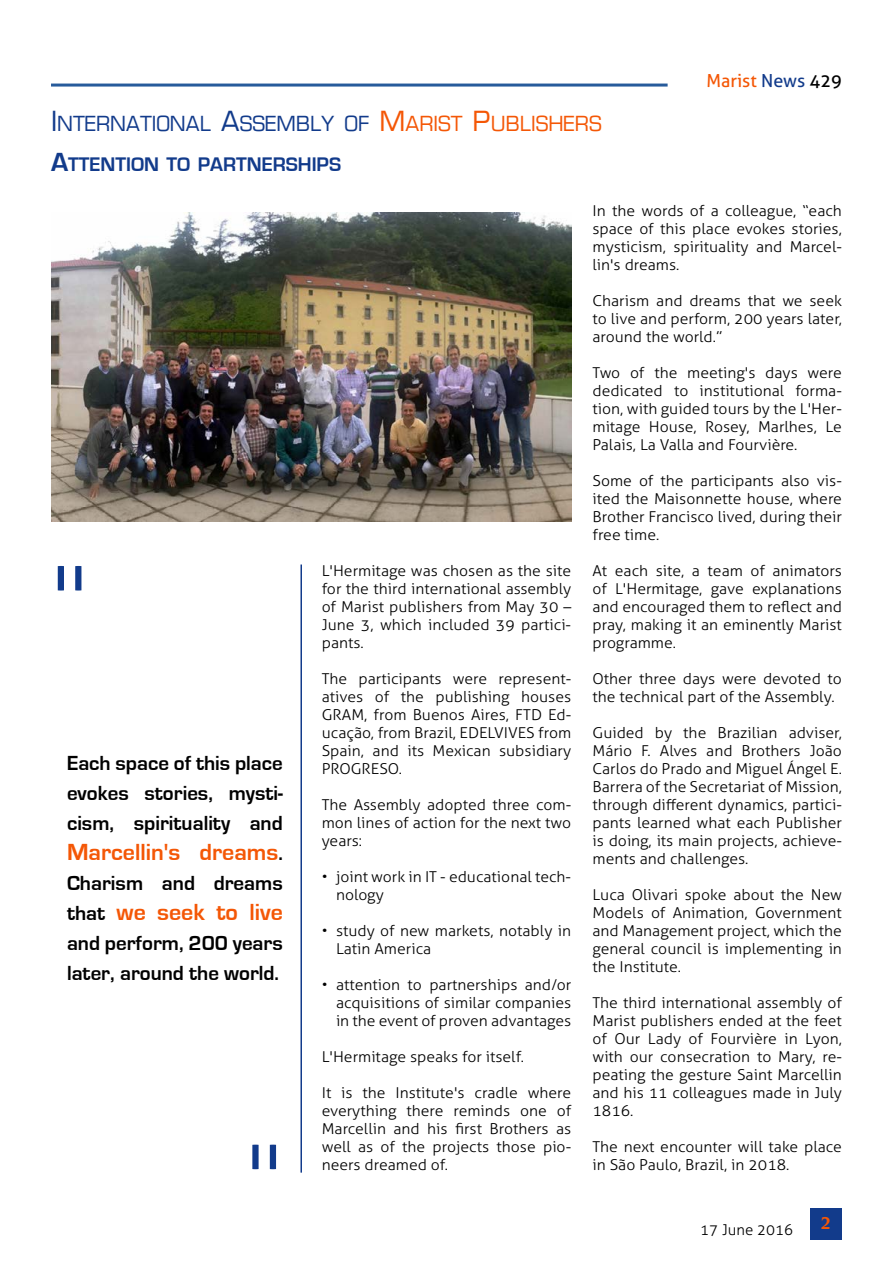
<style>
.page{position:relative;width:893px;height:1263px;background:#fff}
.page>*{position:absolute;margin:0;border:0;box-sizing:border-box;transform-origin:0 0}
.t1{font:300 90px "Aller";color:#123b8b}
.t2{font:700 24px "Eurostile";color:#f45706}
.t3{font:700 21px/30px "Eurostile";color:#000;text-align:justify}
.t4{font:700 20.25px/39.8px "Eurostile";color:#123b8b}
.t5{font:18px "Aller";color:#f45706}
.t6{font:700 18px "Novarese IT Cby BT";color:#f45706}
.t7{font:300 15px/18px "Aller";color:#000;text-align:justify;scale:1.05 1}
.t8{font:300 15px "Aller";color:#000}
.s1{font-weight:400;font-size:27px}
.s2{font-weight:400}
.s3{font-weight:400;font-size:27px;color:#f45706}
.s4{font-weight:400;color:#f45706}
.s5{font-size:27px}
.s6{color:#123b8b}
.s7{color:#000}
.s8{font-size:21px;color:#000}
</style>
<div class="page">
<hr style="left:51px;top:84px;width:617px;height:3px;background:#275b9b">
<div style="left:810px;top:1208px;width:32px;height:31px;background:#123b8b"></div>
<hr style="left:300px;top:564px;width:2px;height:608px;background:#123b8b">
<img style="left:51px;top:212px;width:520px;height:310px">
<h3 class="t4" style="left:51px;top:105px;width:552px"><span class="s1">I</span><span class="s2">NTERNATIONAL</span> <span class="s1">A</span><span class="s2">SSEMBLY OF</span> <span class="s3">M</span> <span class="s4">ARIST</span> <span class="s3">P</span><span class="s4">UBLISHERS<br></span><span class="s5">A</span>TTENTION TO PARTNERSHIPS</h3>
<p class="t5" style="left:706px;top:69px;width:137px">Marist <span class="s6">News</span> <span class="s7">429</span></p>
<h1 class="t1" style="left:51px;top:545px;width:39px">"</h1>
<h3 class="t3" style="left:67px;top:749px;width:217px">Each space of this place evokes stories, mysti&shy;cism, spirituality and</h3>
<h2 class="t2" style="left:67px;top:839px;width:217px">Marcellin's dreams<span class="s8">.</span></h2>
<h3 class="t3" style="left:67px;top:869px;width:217px">Charism and dreams</h3>
<h2 class="t2" style="left:67px;top:899px;width:217px"><span class="s8">that</span> we seek to live</h2>
<h3 class="t3" style="left:67px;top:929px;width:217px">and perform, 200 years later, around the world.</h3>
<h1 class="t1" style="left:246px;top:1123px;width:39px">"</h1>
<p class="t7" style="left:322px;top:562px;width:239px">L'Hermitage was chosen as the site for the third international assembly of Marist publishers from May 30 – June 3, which included 39 partici&shy;pants.</p>
<p class="t7" style="left:322px;top:670px;width:239px">The participants were represent&shy;atives of the publishing houses GRAM, from Buenos Aires, FTD Ed&shy;ucação, from Brazil, EDELVIVES from Spain, and its Mexican subsidiary PROGRESO.</p>
<p class="t7" style="left:322px;top:796px;width:239px">The Assembly adopted three com&shy;mon lines of action for the next two years:</p>
<p class="t7" style="left:336px;top:868px;width:225px;text-indent:-14px">• joint work in IT - educational tech&shy;nology</p>
<p class="t7" style="left:336px;top:922px;width:226px;text-indent:-14px">• study of new markets, notably in<br>Latin America</p>
<p class="t7" style="left:336px;top:976px;width:226px;text-indent:-14px">• attention to partnerships and/or acquisitions of similar companies in the event of proven advantages</p>
<p class="t7" style="left:322px;top:1048px;width:194px">L'Hermitage speaks for itself.</p>
<p class="t7" style="left:322px;top:1084px;width:239px">It is the Institute's cradle where everything there reminds one of Marcellin and his first Brothers as well as of the projects those pio&shy;neers dreamed of.</p>
<p class="t7" style="left:592px;top:202px;width:239px">In the words of a colleague, “each space of this place evokes stories, mysticism, spirituality and Marcel&shy;lin's dreams.</p>
<p class="t7" style="left:592px;top:292px;width:239px">Charism and dreams that we seek to live and perform, 200 years later, around the world.”</p>
<p class="t7" style="left:592px;top:364px;width:239px">Two of the meeting's days were dedicated to institutional forma&shy;tion, with guided tours by the L'Her&shy;mitage House, Rosey, Marlhes, Le Palais, La Valla and Fourvière.</p>
<p class="t7" style="left:592px;top:472px;width:239px">Some of the participants also vis&shy;ited the Maisonnette house, where Brother Francisco lived, during their free time.</p>
<p class="t7" style="left:592px;top:562px;width:239px">At each site, a team of animators of L'Hermitage, gave explanations and encouraged them to reflect and pray, making it an eminently Marist programme.</p>
<p class="t7" style="left:592px;top:670px;width:239px">Other three days were devoted to the technical part of the Assembly.</p>
<p class="t7" style="left:592px;top:724px;width:239px">Guided by the Brazilian adviser, Mário F. Alves and Brothers João Carlos do Prado and Miguel Ángel E.<br>Barrera of the Secretariat of Mission, through different dynamics, partici&shy;pants learned what each Publisher is doing, its main projects, achieve&shy;ments and challenges.</p>
<p class="t7" style="left:592px;top:886px;width:239px">Luca Olivari spoke about the New Models of Animation, Government and Management project, which the general council is implementing in the Institute.</p>
<p class="t7" style="left:592px;top:994px;width:239px">The third international assembly of Marist publishers ended at the feet of Our Lady of Fourvière in Lyon, with our consecration to Mary, re&shy;peating the gesture Saint Marcellin and his 11 colleagues made in July 1816.</p>
<p class="t7" style="left:592px;top:1138px;width:239px">The next encounter will take place in São Paulo, Brazil, in 2018.</p>
<p class="t8" style="left:700px;top:1220px;width:94px">17 June 2016</p>
<p class="t6" style="left:821px;top:1212px;width:12px">2</p>
</div>
